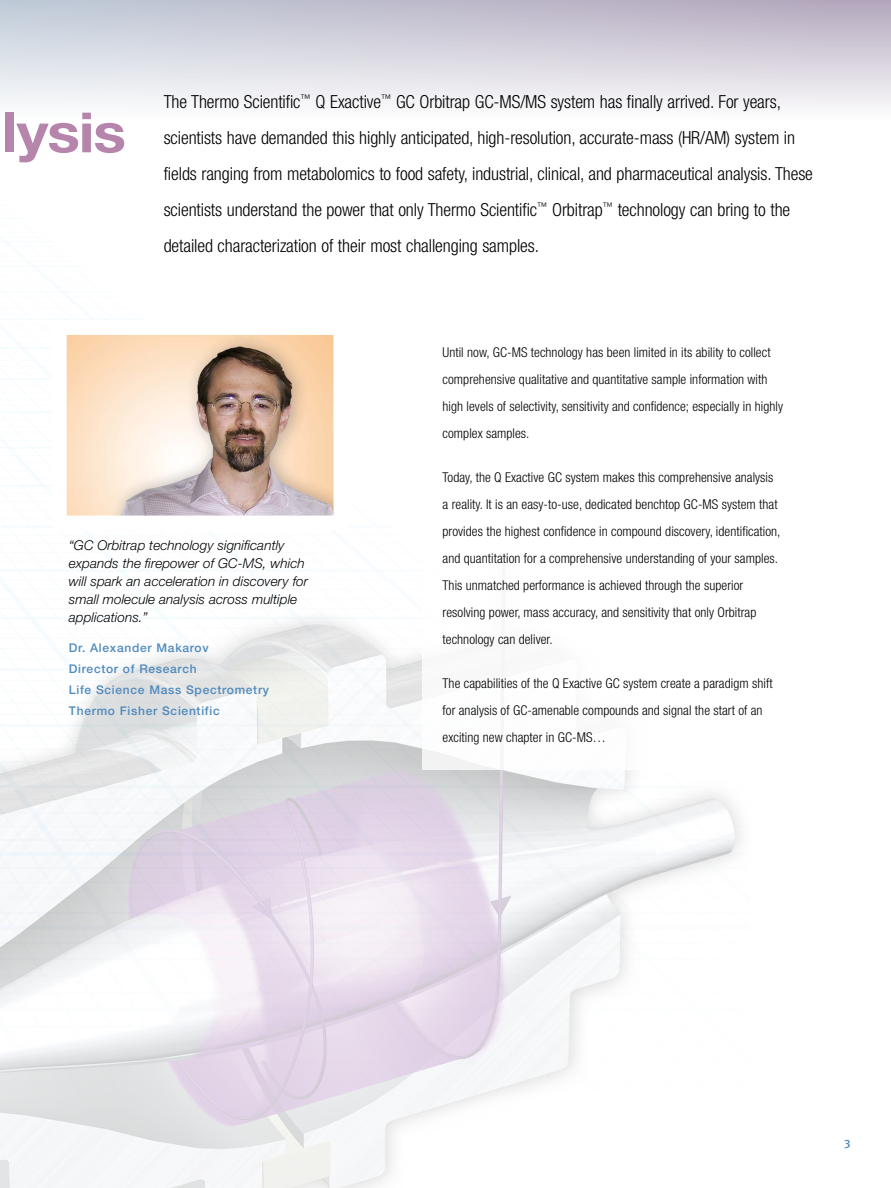
<style>
.page{position:relative;width:891px;height:1188px;background:#fff}
.page>*{position:absolute;margin:0;border:0;box-sizing:border-box;transform-origin:0 0}
.t1{font:700 55.5px "Helvetica Neue LT Std";letter-spacing:-.02em;color:#b585ab;scale:1.1 1}
.t2{font:300 condensed 18px/36px "Helvetica Neue LT Std";letter-spacing:-.005em;color:#000}
.t3{font:300 condensed 13.5px/27px "Helvetica Neue LT Std";letter-spacing:.005em;color:#000}
.t4{font:italic 300 13.5px/18px "Helvetica Neue LT Std";letter-spacing:.005em;color:#000}
.t5{font:500 12px/21px "Helvetica Neue LT Std";letter-spacing:.06em;color:#4f8abe}
.t6{font:500 12px "Meta OT";color:#4f8abe}
</style>
<div class="page">
<img style="left:0;top:552px;width:745px;height:636px">
<svg style="left:0;top:0;width:891px;height:107px;background:#d8d6e0"></svg>
<div style="left:422px;top:316px;width:385px;height:454px;background:#fff"></div>
<img style="left:68px;top:336px;width:265px;height:179px">
<h1 class="t1" style="left:2px;top:98px;width:115px">lysis</h1>
<p class="t2" style="left:164px;top:84px;width:651px">The Thermo Scientific<sup>™</sup> Q Exactive<sup>™</sup> GC Orbitrap GC-MS/MS system has finally arrived. For years, scientists have demanded this highly anticipated, high-resolution, accurate-mass (HR/AM) system in fields ranging from metabolomics to food safety, industrial, clinical, and pharmaceutical analysis. These scientists understand the power that only Thermo Scientific<sup>™</sup> Orbitrap<sup>™</sup> technology can bring to the detailed characterization of their most challenging samples.</p>
<p class="t4" style="left:69px;top:536px;width:241px">“GC Orbitrap technology significantly expands the firepower of GC-MS, which will spark an acceleration in discovery for small molecule analysis across multiple applications.”</p>
<p class="t5" style="left:69px;top:637px;width:202px">Dr. Alexander Makarov<br>Director of Research<br>Life Science Mass Spectrometry<br>Thermo Fisher Scientific</p>
<p class="t3" style="left:443px;top:338px;width:342px">Until now, GC-MS technology has been limited in its ability to collect comprehensive qualitative and quantitative sample information with high levels of selectivity, sensitivity and confidence; especially in highly complex samples.</p>
<p class="t3" style="left:443px;top:463px;width:339px">Today, the Q Exactive GC system makes this comprehensive analysis a reality. It is an easy-to-use, dedicated benchtop GC-MS system that provides the highest confidence in compound discovery, identification, and quantitation for a comprehensive understanding of your samples.<br>This unmatched performance is achieved through the superior resolving power, mass accuracy, and sensitivity that only Orbitrap technology can deliver.</p>
<p class="t3" style="left:443px;top:669px;width:332px">The capabilities of the Q Exactive GC system create a paradigm shift for analysis of GC-amenable compounds and signal the start of an exciting new chapter in GC-MS…</p>
<p class="t6" style="left:844px;top:1134px;width:8px">3</p>
</div>
